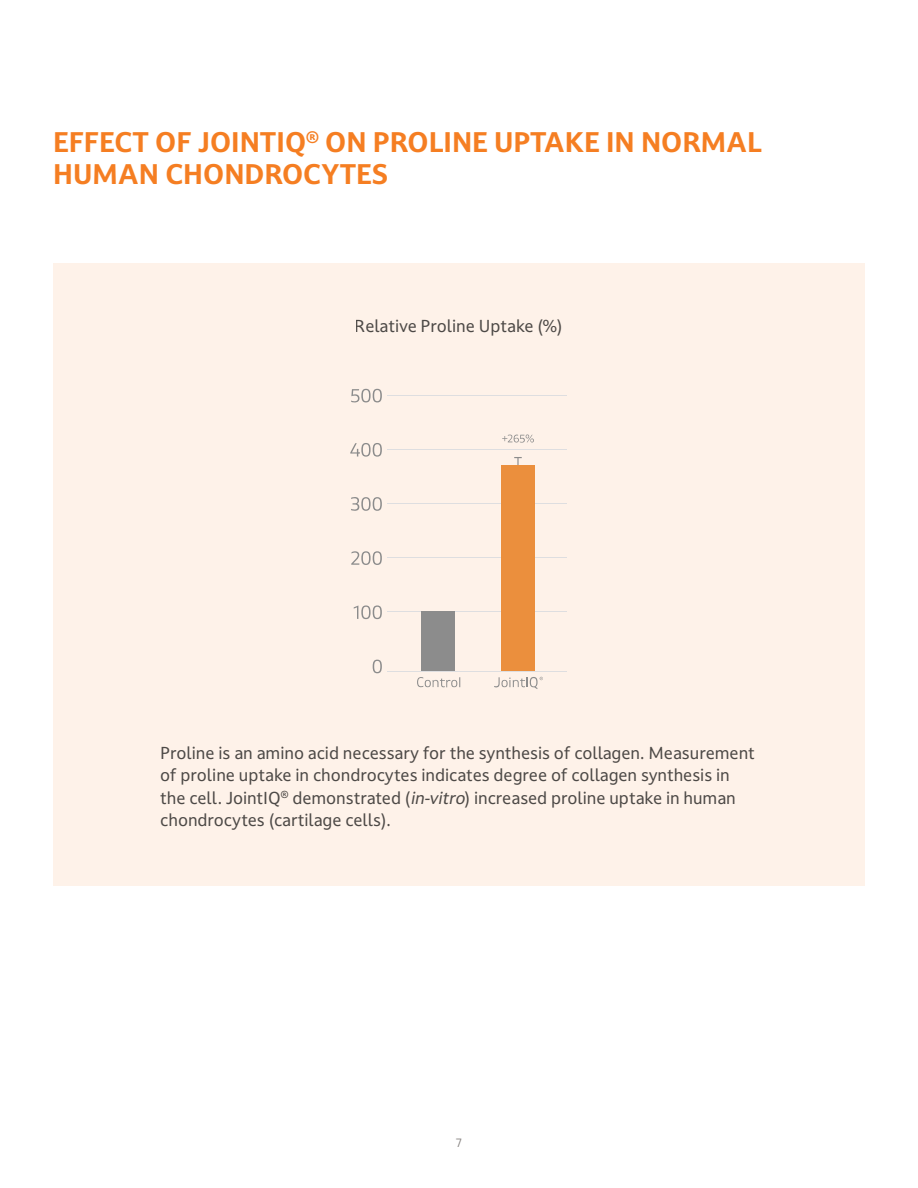
<style>
.page{position:relative;width:918px;height:1188px;background:#fff}
.page>*{position:absolute;margin:0;border:0;box-sizing:border-box;transform-origin:0 0}
.t1{font:700 27px/32.4px "Darkmode Darkmode Off";color:#f57e22}
.t2{font:16.5px/22.5px "Darkmode Darkmode Off";color:#000}
.t3{font:12px "Gilam";color:#868280}
.s1{font-style:italic}
</style>
<div class="page">
<div style="left:53px;top:263px;width:811px;height:623px;background:#fef2e9"></div>
<hr style="left:387px;top:671px;width:180px;height:1px;background:#dedee0">
<hr style="left:387px;top:611px;width:180px;height:1px;background:#dedee0">
<hr style="left:387px;top:557px;width:180px;height:1px;background:#dedee0">
<hr style="left:387px;top:395px;width:180px;height:1px;background:#dedee0">
<hr style="left:387px;top:449px;width:180px;height:1px;background:#dedee0">
<hr style="left:387px;top:503px;width:180px;height:1px;background:#dedee0">
<svg style="left:514px;top:457px;width:8px;height:8px"></svg>
<svg style="left:351px;top:389px;width:31px;height:13px"></svg>
<svg style="left:350px;top:443px;width:32px;height:14px"></svg>
<svg style="left:351px;top:497px;width:31px;height:14px"></svg>
<svg style="left:351px;top:551px;width:31px;height:14px"></svg>
<svg style="left:354px;top:605px;width:28px;height:14px"></svg>
<svg style="left:373px;top:660px;width:9px;height:13px"></svg>
<svg style="left:417px;top:677px;width:43px;height:10px"></svg>
<div style="left:421px;top:612px;width:34px;height:59px;background:#8c8c8c"></div>
<svg style="left:502px;top:434px;width:32px;height:9px"></svg>
<div style="left:501px;top:465px;width:34px;height:206px;background:#eb8f3d"></div>
<svg style="left:494px;top:677px;width:49px;height:12px"></svg>
<h1 class="t1" style="left:53px;top:125px;width:710px">EFFECT OF JOINTIQ<sup>®</sup> ON PROLINE UPTAKE IN NORMAL<br>HUMAN CHONDROCYTES</h1>
<p class="t2" style="left:355px;top:314px;width:209px">Relative Proline Uptake (%)</p>
<p class="t2" style="left:160px;top:741px;width:596px">Proline is an amino acid necessary for the synthesis of collagen. Measurement of proline uptake in chondrocytes indicates degree of collagen synthesis in the cell. JointIQ<sup>®</sup> demonstrated (<span class="s1">in-vitro</span>) increased proline uptake in human chondrocytes (cartilage cells).</p>
<p class="t3" style="left:456px;top:1134px;width:7px">7</p>
</div>
